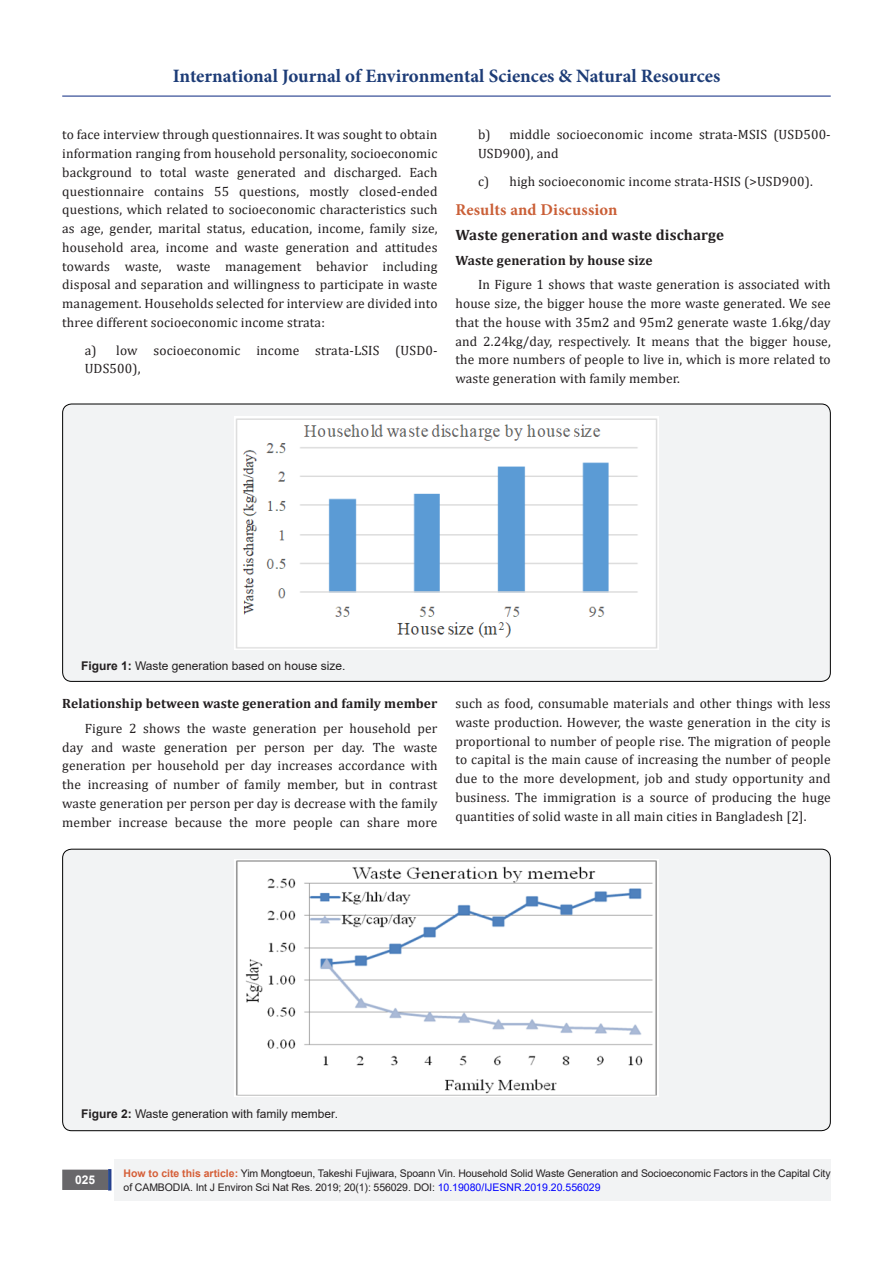
<style>
.page{position:relative;width:893px;height:1263px;background:#fff}
.page>*{position:absolute;margin:0;border:0;box-sizing:border-box;transform-origin:0 0}
.t1{font:700 18.9px "Minion Pro";color:#1d3c77}
.t2{font:700 16.5px "Minion Pro";letter-spacing:.01em;color:#ca5f37}
.t3{font:700 15px "Cambria";letter-spacing:.01em;color:#231f20}
.t4{font:13.5px/18.8px "Cambria";letter-spacing:.01em;color:#231f20;text-align:justify}
.t5{font:700 13.5px "Cambria";letter-spacing:.01em;color:#231f20}
.t6{font:12px "Arial";color:#231f20}
.t7{font:700 12px "Arial";color:#fff}
.t8{font:10.5px/13.5px "Arial";letter-spacing:-.01em;color:#231f20}
.s1{font-weight:700}
.s2{font-weight:700;color:#d55e37}
.s3{color:#00f}
</style>
<div class="page">
<div style="left:115px;top:1160px;width:716px;height:41px;background:#f2f3f4"></div>
<div style="left:63px;top:1170px;width:44px;height:19px;background:#68676a"></div>
<div style="left:62px;top:1169px;width:46px;height:21px;border:2px solid #68676a"></div>
<div style="left:108px;top:1169px;width:3px;height:21px;background:#1c6d90;border:2px solid #253f8e"></div>
<hr style="left:62px;top:96px;width:769px;height:1px;background:#253f8e">
<div style="left:63px;top:404px;width:767px;height:277px;background:#f2f3f4;border-radius:9px"></div>
<img style="left:235px;top:416px;width:423px;height:232px">
<div style="left:63px;top:849px;width:767px;height:282px;background:#f2f3f4;border-radius:9px"></div>
<img style="left:235px;top:860px;width:423px;height:236px">
<h1 class="t1" style="left:173px;top:63px;width:549px">International Journal of Environmental Sciences &amp; Natural Resources</h1>
<p class="t4" style="left:62px;top:125px;width:377px">to face interview through questionnaires. It was sought to obtain information ranging from household personality, socioeconomic background to total waste generated and discharged. Each questionnaire contains 55 questions, mostly closed-ended questions, which related to socioeconomic characteristics such as age, gender, marital status, education, income, family size, household area, income and waste generation and attitudes towards waste, waste management behavior including disposal and separation and willingness to participate in waste management. Households selected for interview are divided into three different socioeconomic income strata:</p>
<p class="t4" style="left:85px;top:341px;width:354px">a) low socioeconomic income strata-LSIS (USD0-<br>UDS500),</p>
<p class="t4" style="left:478px;top:125px;width:354px">b) middle socioeconomic income strata-MSIS (USD500-<br>USD900), and</p>
<p class="t4" style="left:478px;top:172px;width:336px">c) high socioeconomic income strata-HSIS (&gt;USD900).</p>
<p class="t2" style="left:455px;top:198px;width:164px">Results and Discussion</p>
<p class="t3" style="left:455px;top:224px;width:270px">Waste generation and waste discharge</p>
<p class="t5" style="left:455px;top:250px;width:199px">Waste generation by house size</p>
<p class="t4" style="left:455px;top:275px;width:377px;text-indent:22px">In Figure 1 shows that waste generation is associated with house size, the bigger house the more waste generated. We see that the house with 35m2 and 95m2 generate waste 1.6kg/day and 2.24kg/day, respectively. It means that the bigger house, the more numbers of people to live in, which is more related to waste generation with family member.</p>
<p class="t6" style="left:81px;top:657px;width:266px"><span class="s1">Figure 1:</span> Waste generation based on house size.</p>
<p class="t5" style="left:62px;top:694px;width:377px">Relationship between waste generation and family member</p>
<p class="t4" style="left:62px;top:719px;width:377px;text-indent:22px">Figure 2 shows the waste generation per household per day and waste generation per person per day. The waste generation per household per day increases accordance with the increasing of number of family member, but in contrast waste generation per person per day is decrease with the family member increase because the more people can share more</p>
<p class="t4" style="left:455px;top:694px;width:377px">such as food, consumable materials and other things with less waste production. However, the waste generation in the city is proportional to number of people rise. The migration of people to capital is the main cause of increasing the number of people due to the more development, job and study opportunity and business. The immigration is a source of producing the huge quantities of solid waste in all main cities in Bangladesh [2].</p>
<p class="t6" style="left:81px;top:1105px;width:258px"><span class="s1">Figure 2:</span> Waste generation with family member.</p>
<p class="t7" style="left:75px;top:1171px;width:22px">025</p>
<p class="t8" style="left:124px;top:1167px;width:709px"><span class="s2">How to cite this article:</span> Yim Mongtoeun, Takeshi Fujiwara, Spoann Vin. Household Solid Waste Generation and Socioeconomic Factors in the Capital City of CAMBODIA. Int J Environ Sci Nat Res. 2019; 20(1): 556029. DOI: <span class="s3">10.19080/IJESNR.2019.20.556029</span></p>
</div>
